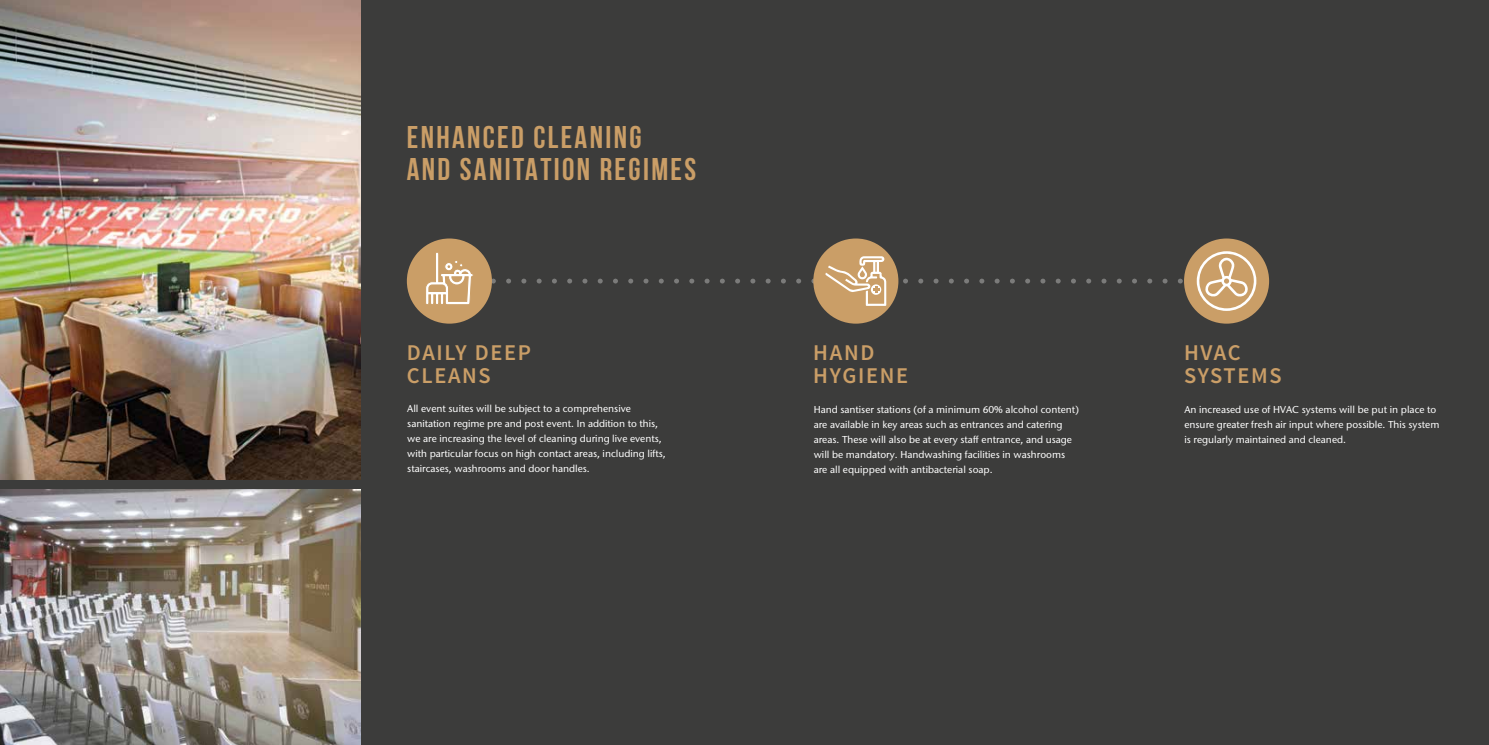
<style>
.page{position:relative;width:1489px;height:745px;background:#fff}
.page>*{position:absolute;margin:0;border:0;box-sizing:border-box;transform-origin:0 0}
.t1{font:700 31.25px/32.5px "Bebas Neue";letter-spacing:.075em;color:#ca9e67}
.t2{font:600 22.5px/23.8px "Source Sans Pro";letter-spacing:.075em;color:#ca9e67}
.t3{font:500 10px/15px "Stone Sans ITC";color:#fff}
</style>
<div class="page">
<div style="left:0;top:0;width:1488px;height:744px;background:#3c3c3b"></div>
<div style="left:407px;top:238px;width:85px;height:85px;background:#ca9e67;border-radius:50%"></div>
<div style="left:1183px;top:238px;width:85px;height:85px;background:#ca9e67;border-radius:50%"></div>
<img style="left:0;top:0;width:360px;height:479px">
<div style="left:813px;top:238px;width:85px;height:85px;background:#ca9e67;border-radius:50%"></div>
<svg style="left:426px;top:251px;width:830px;height:60px"></svg>
<img style="left:0;top:489px;width:360px;height:255px">
<h1 class="t1" style="left:407px;top:120px;width:291px">ENHANCED CLEANING<br>AND SANITATION REGIMES</h1>
<h2 class="t2" style="left:407px;top:341px;width:126px">DAILY DEEP<br>CLEANS</h2>
<h2 class="t2" style="left:1183px;top:341px;width:99px">HVAC<br>SYSTEMS</h2>
<h2 class="t2" style="left:813px;top:341px;width:96px">HAND<br>HYGIENE</h2>
<p class="t3" style="left:407px;top:401px;width:260px">All event suites will be subject to a comprehensive sanitation regime pre and post event. In addition to this, we are increasing the level of cleaning during live events, with particular focus on high contact areas, including lifts, staircases, washrooms and door handles.</p>
<p class="t3" style="left:813px;top:401px;width:267px">Hand santiser stations (of a minimum 60% alcohol content) are available in key areas such as entrances and catering areas. These will also be at every staff entrance, and usage will be mandatory. Handwashing facilities in washrooms are all equipped with antibacterial soap.</p>
<p class="t3" style="left:1184px;top:401px;width:256px">An increased use of HVAC systems will be put in place to ensure greater fresh air input where possible. This system is regularly maintained and cleaned.</p>
</div>
